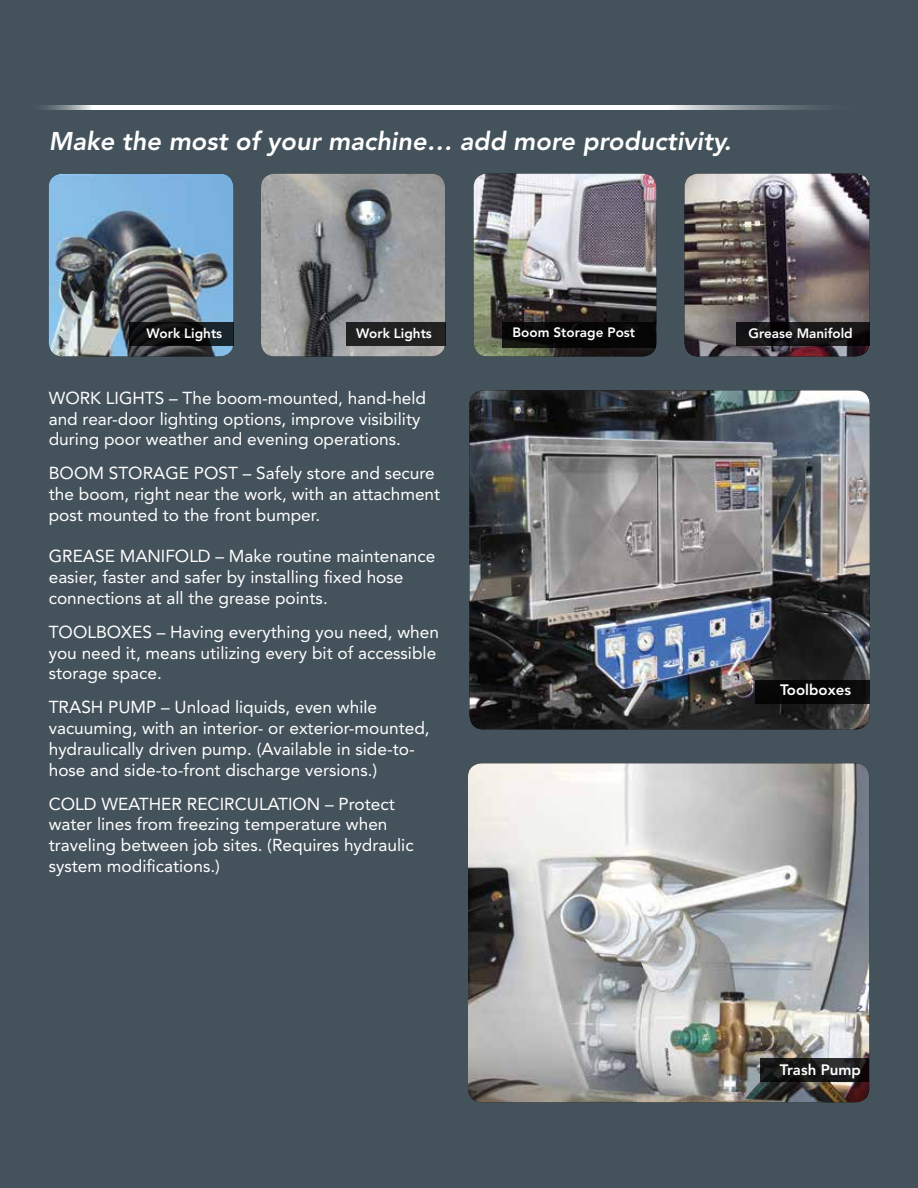
<style>
.page{position:relative;width:918px;height:1188px;background:#44525b}
.page>*{position:absolute;margin:0;border:0;box-sizing:border-box;transform-origin:0 0}
.t1{font:italic 800 25.5px "Avenir LT Std";color:#fff}
.t2{font:17.25px/20.7px "Avenir LT Std";color:#fff}
.t3{font:800 15px "Avenir LT Std";color:#fff}
.t4{font:800 13.5px "Avenir LT Std";color:#fff}
</style>
<div class="page">
<img style="left:468px;top:763px;width:401px;height:339px">
<img style="left:470px;top:390px;width:400px;height:339px">
<img style="left:261px;top:174px;width:184px;height:182px">
<img style="left:474px;top:174px;width:182px;height:182px">
<img style="left:49px;top:174px;width:184px;height:182px">
<img style="left:685px;top:174px;width:184px;height:182px">
<svg style="left:25px;top:105px;width:846px;height:5px"></svg>
<div style="left:755px;top:680px;width:115px;height:23px;background:#000"></div>
<svg style="left:129px;top:322px;width:104px;height:23px;background:#101315"></svg>
<div style="left:346px;top:322px;width:99px;height:23px;background:#212121"></div>
<svg style="left:736px;top:322px;width:133px;height:23px;background:#141213"></svg>
<div style="left:503px;top:322px;width:153px;height:25px;background:#000"></div>
<svg style="left:761px;top:1058px;width:108px;height:24px;background:#1a1919"></svg>
<h1 class="t1" style="left:49px;top:126px;width:684px">Make the most of your machine… add more productivity.</h1>
<p class="t4" style="left:147px;top:325px;width:77px">Work Lights</p>
<p class="t4" style="left:356px;top:325px;width:77px">Work Lights</p>
<p class="t4" style="left:512px;top:324px;width:124px">Boom Storage Post</p>
<p class="t4" style="left:749px;top:325px;width:106px">Grease Manifold</p>
<p class="t2" style="left:49px;top:388px;width:379px">Work Lights – The boom-mounted, hand-held and rear-door lighting options, improve visibility during poor weather and evening operations.</p>
<p class="t2" style="left:49px;top:463px;width:168px">Boom Storage POST</p>
<p class="t2" style="left:49px;top:463px;width:393px;text-indent:194px">– Safely store and secure the boom, right near the work, with an attachment post mounted to the front bumper.</p>
<p class="t2" style="left:49px;top:546px;width:388px">grease Manifold – Make routine maintenance easier, faster and safer by installing fixed hose connections at all the grease points.</p>
<p class="t2" style="left:49px;top:622px;width:392px">Toolboxes – Having everything you need, when you need it, means utilizing every bit of accessible storage space.</p>
<p class="t2" style="left:49px;top:697px;width:382px">Trash Pump – Unload liquids, even while vacuuming, with an interior- or exterior-mounted, hydraulically driven pump. (Available in side-to&shy;hose and side-to-front discharge versions.)</p>
<p class="t2" style="left:49px;top:794px;width:366px">Cold Weath er Recirculation – Protect water lines from freezing temperature when traveling between job sites. (Requires hydraulic system modifications.)</p>
<p class="t3" style="left:780px;top:681px;width:73px">Toolboxes</p>
<p class="t3" style="left:780px;top:1061px;width:83px">Trash Pump</p>
</div>
